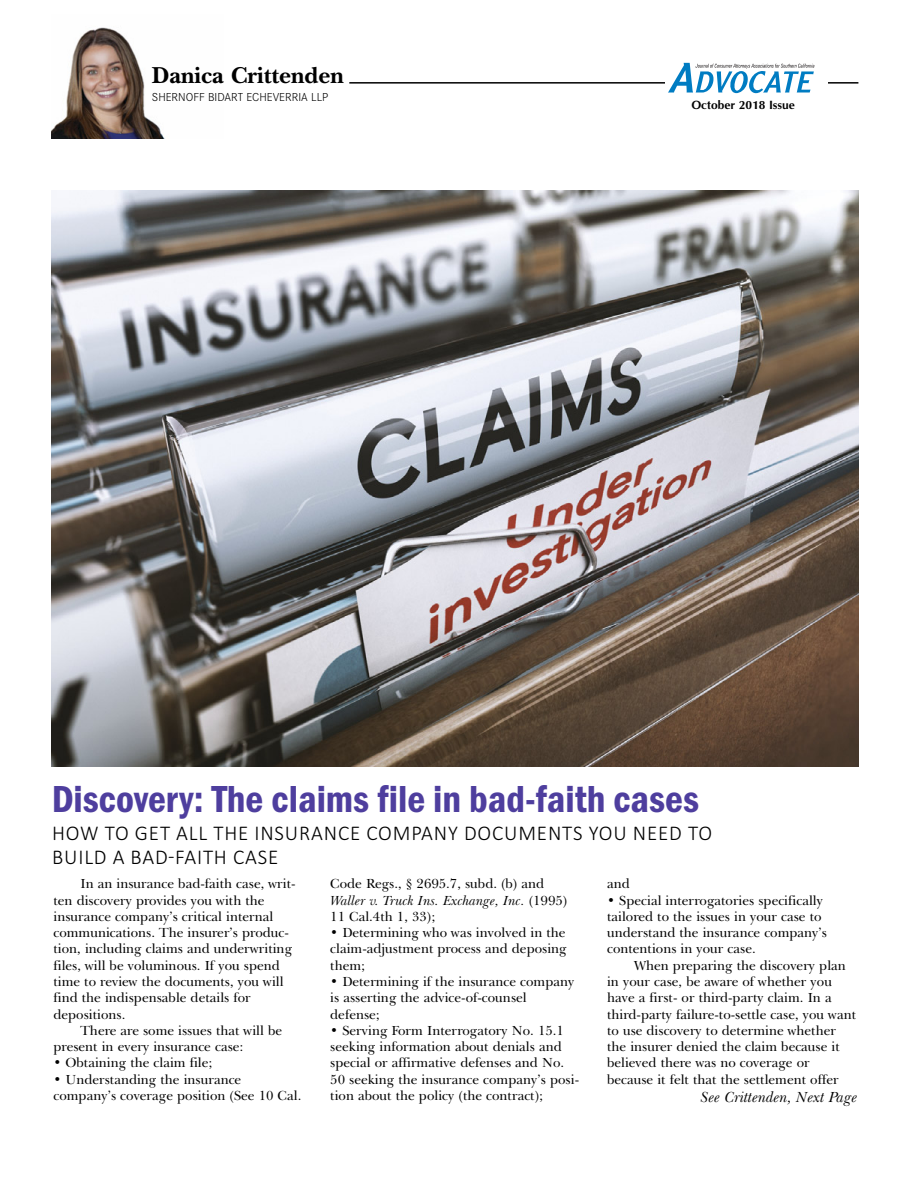
<style>
.page{position:relative;width:918px;height:1188px;background:#fff}
.page>*{position:absolute;margin:0;border:0;box-sizing:border-box;transform-origin:0 0}
.t1{font:600 condensed 39px "Franklin Gothic";color:#4e3e9e}
.t2{font:700 24px "New Baskerville";color:#000}
.t3{font:300 21px/24px "Calibri";letter-spacing:.04em;color:#000}
.t4{font:italic 15px "New Baskerville IT Cby BT";color:#000}
.t5{font:13.5px/16.4px "New Baskerville IT Cby BT";color:#000}
.t6{font:300 12px "Corporate S";color:#000}
.t7{font:700 12px "CG Omega";color:#000}
.s1{font-style:italic}
</style>
<div class="page">
<hr style="left:349px;top:82px;width:509px;height:2px;background:#000">
<img style="left:52px;top:27px;width:112px;height:111px">
<img style="left:52px;top:190px;width:806px;height:576px">
<div style="left:665px;top:58px;width:163px;height:40px;background:#fff"></div>
<svg style="left:668px;top:63px;width:146px;height:30px"></svg>
<h2 class="t2" style="left:152px;top:67px;width:194px">Danica Crittenden</h2>
<p class="t6" style="left:152px;top:90px;width:178px">SHERNOFF BIDART ECHEVERRIA LLP</p>
<p class="t7" style="left:691px;top:101px;width:105px">October 2018 Issue</p>
<h1 class="t1" style="left:52px;top:776px;width:649px">Discovery: The claims file in bad-faith cases</h1>
<h3 class="t3" style="left:52px;top:820px;width:661px">HOW TO GET ALL THE INSURANCE COMPANY DOCUMENTS YOU NEED TO<br>BUILD A BAD-FAITH CASE</h3>
<p class="t5" style="left:53px;top:877px;width:244px;text-indent:27px">In an insurance bad-faith case, writ&shy;ten discovery provides you with the insurance company’s critical internal communications. The insurer’s produc&shy;tion, including claims and underwriting files, will be voluminous. If you spend time to review the documents, you will find the indispensable details for depositions.</p>
<p class="t5" style="left:53px;top:1024px;width:230px;text-indent:27px">There are some issues that will be present in every insurance case:</p>
<p class="t5" style="left:53px;top:1056px;width:161px">• Obtaining the claim file;</p>
<p class="t5" style="left:53px;top:1073px;width:249px">• Understanding the insurance company’s coverage position (See 10 Cal.</p>
<p class="t5" style="left:330px;top:877px;width:239px">Code Regs., § 2695.7, subd. (b) and<br><span class="s1">Waller v. Truck Ins. Exchange, Inc.</span> (1995)<br>11 Cal.4th 1, 33);</p>
<p class="t5" style="left:330px;top:926px;width:238px;text-align:justify">• Determining who was involved in the claim-adjustment process and deposing them;</p>
<p class="t5" style="left:330px;top:975px;width:246px">• Determining if the insurance company is asserting the advice-of-counsel defense;</p>
<p class="t5" style="left:330px;top:1024px;width:250px">• Serving Form Interrogatory No. 15.1 seeking information about denials and special or affirmative defenses and No.<br>50 seeking the insurance company’s posi&shy;tion about the policy (the contract);</p>
<p class="t5" style="left:607px;top:877px;width:24px">and</p>
<p class="t5" style="left:607px;top:893px;width:222px">• Special interrogatories specifically tailored to the issues in your case to understand the insurance company’s contentions in your case.</p>
<p class="t5" style="left:607px;top:959px;width:251px;text-indent:27px">When preparing the discovery plan in your case, be aware of whether you have a first- or third-party claim. In a third-party failure-to-settle case, you want to use discovery to determine whether the insurer denied the claim because it believed there was no coverage or because it felt that the settlement offer</p>
<p class="t4" style="left:701px;top:1091px;width:158px">See Crittenden, Next Page</p>
</div>
